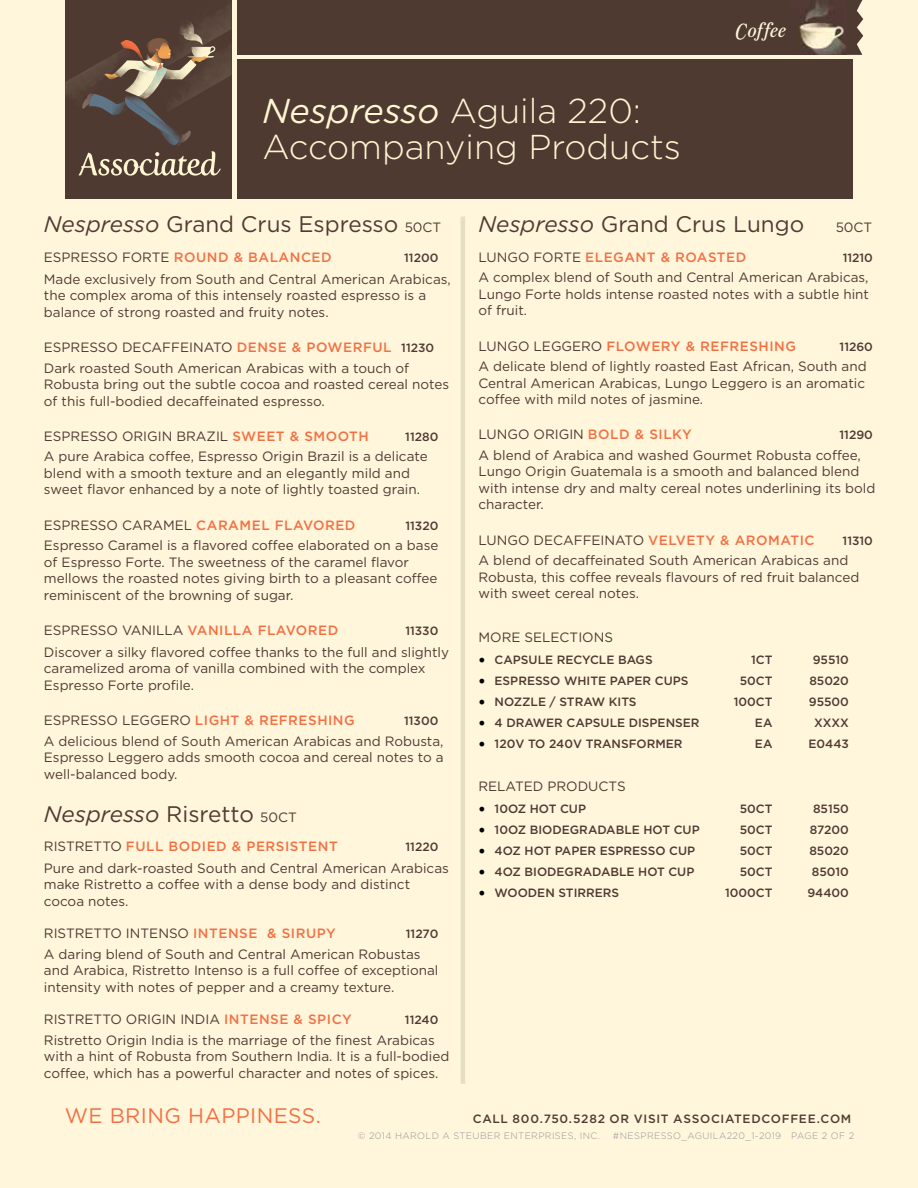
<style>
.page{position:relative;width:918px;height:1188px;background:#fff6dc}
.page>*{position:absolute;margin:0;border:0;box-sizing:border-box;transform-origin:0 0}
.t1{font:300 34.5px/36px "Gotham";color:#fff6d2}
.t2{font:22.5px "Gotham";color:#513a32}
.t3{font:italic 22.5px "Gotham";color:#513a32}
.t4{font:21px "Gotham";letter-spacing:.02em;color:#f37043}
.t5{font:19.5px "Farnham Display Reg Ital Swash";letter-spacing:.015em;color:#fff6dc}
.t6{font:13.5px/16.5px "Gotham";color:#4f3a32}
.t7{font:500 13.5px "Gotham";letter-spacing:.04em;color:#f37043}
.t8{font:500 12px "Gotham";color:#4f3a32}
.t9{font:500 12px "Gotham";letter-spacing:.06em;color:#513a32}
.t10{font:300 9.3px "Gotham";letter-spacing:.04em;color:#939598}
.s1{font-weight:400;font-style:italic}
.s2{font-size:22.5px;color:#4f3a32}
.s3{font-style:italic}
.s4{font-size:13.5px;color:#4f3a32}
.s5{font-weight:400;color:#4f3a32}
.s6{font-weight:500;color:#f37043}
.s7{font-weight:500;font-size:12px}
.s8{font-style:normal}
.s9{font-style:normal;font-size:13.5px;color:#4f3a32}
.s10{font-family:"Minion Pro";font-weight:400;font-size:18px;color:#000}
</style>
<div class="page">
<div style="left:237px;top:0;width:599px;height:55px;background:#4f3a32"></div>
<svg style="left:817px;top:0;width:46px;height:55px"></svg>
<img style="left:799px;top:1px;width:48px;height:54px">
<div style="left:237px;top:59px;width:616px;height:140px;background:#4f3a32"></div>
<div style="left:65px;top:0;width:167px;height:199px;background:#4f3a32"></div>
<svg style="left:65px;top:5px;width:167px;height:171px"></svg>
<hr style="left:461px;top:217px;width:4px;height:867px;background:#e4dec5">
<h1 class="t1" style="left:262px;top:92px;width:420px"><span class="s1">Nespresso</span> Aguila 220:<br>Accompanying Products</h1>
<h1 class="t1" style="left:258px;top:110px;width:379px">FLAVIA® Creation 400</h1>
<h3 class="t5" style="left:736px;top:19px;width:92px">Cof fee<span class="s2">Coffee</span></h3>
<h2 class="t2" style="left:44px;top:209px;width:399px"><span class="s3">Nespresso</span> Grand Crus Espresso <span class="s4">50CT</span></h2>
<p class="t7" style="left:44px;top:248px;width:289px"><span class="s5">ESPRESSO FORTE</span> ROUND &amp; BALANCED</p>
<p class="t8" style="left:404px;top:250px;width:36px">11200</p>
<p class="t6" style="left:44px;top:270px;width:408px">Made exclusively from South and Central American Arabicas, the complex aroma of this intensely roasted espresso is a balance of strong roasted and fruity notes.</p>
<p class="t6" style="left:44px;top:337px;width:392px;line-height:20.4px">ESPRESSO DECAFFEINATO <span class="s6">DENSE &amp; POWERFUL</span> <span class="s7">11230<br></span>Dark roasted South American Arabicas with a touch of</p>
<p class="t6" style="left:44px;top:376px;width:407px">Robusta bring out the subtle cocoa and roasted cereal notes of this full-bodied decaffeinated espresso.</p>
<p class="t6" style="left:44px;top:428px;width:326px">ESPRESSO ORIGIN BRAZIL <span class="s6">SWEET &amp; SMOOTH</span></p>
<p class="t8" style="left:405px;top:429px;width:35px">11280</p>
<p class="t6" style="left:44px;top:448px;width:385px">A pure Arabica coffee, Espresso Origin Brazil is a delicate blend with a smooth texture and an elegantly mild and sweet flavor enhanced by a note of lightly toasted grain.</p>
<p class="t6" style="left:44px;top:516px;width:313px">ESPRESSO CARAMEL <span class="s6">CARAMEL FLAVORED</span></p>
<p class="t8" style="left:405px;top:518px;width:34px">11320</p>
<p class="t6" style="left:44px;top:537px;width:396px">Espresso Caramel is a flavored coffee elaborated on a base of Espresso Forte. The sweetness of the caramel flavor mellows the roasted notes giving birth to a pleasant coffee reminiscent of the browning of sugar.</p>
<p class="t6" style="left:44px;top:622px;width:296px">ESPRESSO VANILLA <span class="s6">VANILLA FLAVORED</span></p>
<p class="t8" style="left:405px;top:623px;width:35px">11330</p>
<p class="t6" style="left:44px;top:644px;width:407px">Discover a silky flavored coffee thanks to the full and slightly caramelized aroma of vanilla combined with the complex<br>Espresso Forte profile.</p>
<p class="t7" style="left:44px;top:712px;width:312px"><span class="s5">ESPRESSO LEGGERO</span> LIGHT &amp; REFRESHING</p>
<p class="t8" style="left:404px;top:713px;width:36px">11300</p>
<p class="t6" style="left:44px;top:732px;width:401px;text-align:justify">A delicious blend of South American Arabicas and Robusta, Espresso Leggero adds smooth cocoa and cereal notes to a well-balanced body.</p>
<h2 class="t3" style="left:44px;top:799px;width:254px">Nespresso <span class="s8">Risretto</span> <span class="s9">50CT</span></h2>
<p class="t7" style="left:44px;top:837px;width:295px"><span class="s5">RISTRETTO</span> FULL BODIED &amp; PERSISTENT</p>
<p class="t8" style="left:406px;top:839px;width:34px">11220</p>
<p class="t6" style="left:44px;top:860px;width:406px">Pure and dark-roasted South and Central American Arabicas make Ristretto a coffee with a dense body and distinct cocoa notes.</p>
<p class="t6" style="left:44px;top:925px;width:293px">RISTRETTO INTENSO <span class="s6">INTENSE &amp; SIRUPY</span></p>
<p class="t8" style="left:406px;top:926px;width:34px">11270</p>
<p class="t6" style="left:44px;top:945px;width:396px">A daring blend of South and Central American Robustas and Arabica, Ristretto Intenso is a full coffee of exceptional intensity with notes of pepper and a creamy texture.</p>
<p class="t6" style="left:44px;top:1011px;width:309px">RISTRETTO ORIGIN INDIA <span class="s6">INTENSE &amp; SPICY</span></p>
<p class="t8" style="left:405px;top:1012px;width:35px">11240</p>
<p class="t6" style="left:44px;top:1031px;width:407px">Ristretto Origin India is the marriage of the finest Arabicas with a hint of Robusta from Southern India. It is a full-bodied coffee, which has a powerful character and notes of spices.</p>
<h2 class="t2" style="left:478px;top:209px;width:327px"><span class="s3">Nespresso</span> Grand Crus Lungo</h2>
<p class="t6" style="left:836px;top:219px;width:38px">50CT</p>
<p class="t7" style="left:479px;top:248px;width:269px"><span class="s5">LUNGO FORTE</span> ELEGANT &amp; ROASTED</p>
<p class="t8" style="left:843px;top:250px;width:32px">11210</p>
<p class="t6" style="left:478px;top:269px;width:392px;text-align:justify">A complex blend of South and Central American Arabicas, Lungo Forte holds intense roasted notes with a subtle hint of fruit.</p>
<p class="t7" style="left:478px;top:337px;width:319px"><span class="s5">LUNGO LEGGERO</span> FLOWERY &amp; REFRESHING</p>
<p class="t8" style="left:840px;top:339px;width:35px">11260</p>
<p class="t6" style="left:478px;top:358px;width:390px;text-align:justify">A delicate blend of lightly roasted East African, South and Central American Arabicas, Lungo Leggero is an aromatic coffee with mild notes of jasmine.</p>
<p class="t6" style="left:478px;top:426px;width:215px">LUNGO ORIGIN <span class="s6">BOLD &amp; SILKY</span></p>
<p class="t8" style="left:840px;top:427px;width:35px">11290</p>
<p class="t6" style="left:478px;top:447px;width:398px">A blend of Arabica and washed Gourmet Robusta coffee, Lungo Origin Guatemala is a smooth and balanced blend with intense dry and malty cereal notes underlining its bold character.</p>
<p class="t6" style="left:478px;top:531px;width:338px">LUNGO DECAFFEINATO <span class="s6">VELVETY &amp; AROMATIC</span></p>
<p class="t8" style="left:843px;top:533px;width:32px">11310</p>
<p class="t6" style="left:478px;top:552px;width:382px">A blend of decaffeinated South American Arabicas and<br>Robusta, this coffee reveals flavours of red fruit balanced with sweet cereal notes.</p>
<p class="t6" style="left:478px;top:629px;width:136px">MORE SELECTIONS</p>
<p class="t8" style="left:478px;top:652px;width:176px"><span class="s10">•</span> CAPSULE RECYCLE BAGS</p>
<p class="t8" style="left:751px;top:652px;width:23px">1CT</p>
<p class="t8" style="left:813px;top:652px;width:38px">95510</p>
<p class="t8" style="left:478px;top:673px;width:211px"><span class="s10">•</span> ESPRESSO WHITE PAPER CUPS</p>
<p class="t8" style="left:740px;top:673px;width:34px">50CT</p>
<p class="t8" style="left:809px;top:673px;width:41px">85020</p>
<p class="t8" style="left:478px;top:694px;width:160px"><span class="s10">•</span> NOZZLE / STRAW KITS</p>
<p class="t8" style="left:734px;top:694px;width:40px">100CT</p>
<p class="t8" style="left:809px;top:694px;width:42px">95500</p>
<p class="t8" style="left:478px;top:715px;width:223px"><span class="s10">•</span> 4 DRAWER CAPSULE DISPENSER</p>
<p class="t8" style="left:755px;top:715px;width:19px">EA</p>
<p class="t8" style="left:814px;top:715px;width:36px">XXXX</p>
<p class="t8" style="left:478px;top:736px;width:206px"><span class="s10">•</span> 120V TO 240V TRANSFORMER</p>
<p class="t8" style="left:755px;top:736px;width:19px">EA</p>
<p class="t8" style="left:808px;top:736px;width:42px">E0443</p>
<p class="t6" style="left:478px;top:777px;width:149px">RELATED PRODUCTS</p>
<p class="t8" style="left:478px;top:801px;width:109px"><span class="s10">•</span> 10OZ HOT CUP</p>
<p class="t8" style="left:740px;top:801px;width:34px">50CT</p>
<p class="t8" style="left:813px;top:801px;width:37px">85150</p>
<p class="t8" style="left:478px;top:822px;width:223px"><span class="s10">•</span> 10OZ BIODEGRADABLE HOT CUP</p>
<p class="t8" style="left:740px;top:822px;width:34px">50CT</p>
<p class="t8" style="left:810px;top:822px;width:41px">87200</p>
<p class="t8" style="left:478px;top:843px;width:218px"><span class="s10">•</span> 4OZ HOT PAPER ESPRESSO CUP</p>
<p class="t8" style="left:740px;top:843px;width:34px">50CT</p>
<p class="t8" style="left:809px;top:843px;width:41px">85020</p>
<p class="t8" style="left:478px;top:864px;width:217px"><span class="s10">•</span> 4OZ BIODEGRADABLE HOT CUP</p>
<p class="t8" style="left:740px;top:864px;width:34px">50CT</p>
<p class="t8" style="left:812px;top:864px;width:39px">85010</p>
<p class="t8" style="left:478px;top:885px;width:142px"><span class="s10">•</span> WOODEN STIRRERS</p>
<p class="t8" style="left:725px;top:885px;width:49px">1000CT</p>
<p class="t8" style="left:807px;top:885px;width:43px">94400</p>
<h3 class="t4" style="left:65px;top:1102px;width:258px">WE BRING HAPPINESS.</h3>
<p class="t9" style="left:473px;top:1111px;width:380px">CALL 800.750.5282 OR VISIT ASSOCIATEDCOFFEE.COM</p>
<p class="t10" style="left:358px;top:1130px;width:244px">© 2014 HAROLD A STEUBER ENTERPRISES, INC.</p>
<p class="t10" style="left:613px;top:1130px;width:243px">#NESPRESSO_AGUILA220_1-2019 PAGE 2 OF 2</p>
</div>
